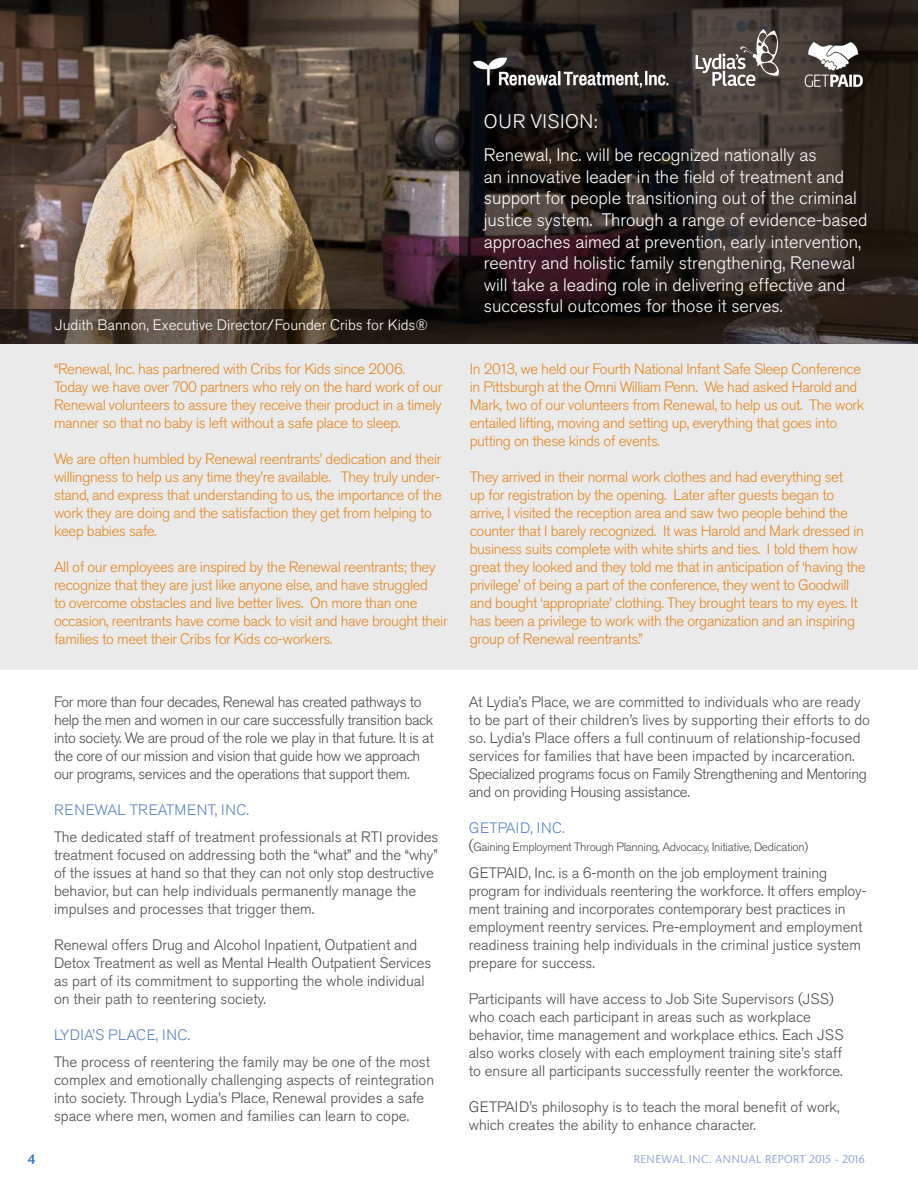
<style>
.page{position:relative;width:918px;height:1188px;background:#fff}
.page>*{position:absolute;margin:0;border:0;box-sizing:border-box;transform-origin:0 0}
.t1{font:300 19.5px "Akzidenz Grotesk Pro";letter-spacing:.03em;color:#fff}
.t2{font:300 18px/21.6px "Akzidenz Grotesk Pro";color:#fff}
.t3{font:300 15px/18px "Akzidenz Grotesk Pro";color:#4b4c4d}
.t4{font:300 15px/18px "Akzidenz Grotesk Pro";letter-spacing:-.025em;color:#e28725}
.t5{font:300 15px/18px "Akzidenz Grotesk Pro";letter-spacing:-.025em;color:#4b4c4d}
.t6{font:300 15px "Akzidenz Grotesk Pro";color:#fff}
.t7{font:300 15px "Akzidenz Grotesk Pro";letter-spacing:.02em;color:#5b83c3}
.t8{font:14.4px "Stone Sans Semi Bold DTC";color:#3674bb}
.t9{font:300 12px "Akzidenz Grotesk Pro";letter-spacing:-.025em;color:#4b4c4d}
.t10{font:12px "Stone Sans Medium DTC";color:#98acd7}
.s1{font-size:15px}
</style>
<div class="page">
<img style="left:0;top:0;width:459px;height:309px">
<svg style="left:0;top:309px;width:459px;height:35px;background:#3e332b"></svg>
<div style="left:0;top:344px;width:918px;height:326px;background:#e9eae9"></div>
<svg style="left:459px;top:0;width:459px;height:344px;background:#2a221f"></svg>
<img style="left:455px;top:41px;width:227px;height:66px">
<svg style="left:696px;top:29px;width:88px;height:57px;background:#6f6763"></svg>
<img style="left:791px;top:32px;width:85px;height:67px">
<p class="t6" style="left:55px;top:315px;width:374px">Judith Bannon, Executive Director/Founder Cribs for Kids®</p>
<p class="t4" style="left:54px;top:360px;width:390px">“Renewal, Inc. has partnered with Cribs for Kids since 2006.<br>Today we have over 700 partners who rely on the hard work of our Renewal volunteers to assure they receive their product in a timely manner so that no baby is left without a safe place to sleep.</p>
<p class="t4" style="left:54px;top:450px;width:389px">We are often humbled by Renewal reentrants’ dedication and their willingness to help us any time they’re available. They truly under&shy;stand, and express that understanding to us, the importance of the work they are doing and the satisfaction they get from helping to keep babies safe.</p>
<p class="t4" style="left:54px;top:558px;width:395px">All of our employees are inspired by the Renewal reentrants; they recognize that they are just like anyone else, and have struggled<br>to overcome obstacles and live better lives. On more than one occasion, reentrants have come back to visit and have brought their families to meet their Cribs for Kids co-workers.</p>
<p class="t5" style="left:54px;top:693px;width:381px">For more than four decades, Renewal has created pathways to help the men and women in our care successfully transition back into society. We are proud of the role we play in that future. It is at the core of our mission and vision that guide how we approach our programs, services and the operations that support them.</p>
<p class="t7" style="left:54px;top:800px;width:196px">RENEWAL TREATMENT, INC.</p>
<p class="t3" style="left:54px;top:828px;width:386px">The dedicated staff of treatment professionals at RTI provides treatment focused on addressing both the “what” and the “why” of the issues at hand so that they can not only stop destructive behavior, but can help individuals permanently manage the impulses and processes that trigger them.</p>
<p class="t3" style="left:54px;top:936px;width:379px">Renewal offers Drug and Alcohol Inpatient, Outpatient and Detox Treatment as well as Mental Health Outpatient Services as part of its commitment to supporting the whole individual on their path to reentering society.</p>
<p class="t7" style="left:54px;top:1025px;width:138px">LYDIA’S PLACE, INC.</p>
<p class="t3" style="left:54px;top:1053px;width:382px">The process of reentering the family may be one of the most complex and emotionally challenging aspects of reintegration into society. Through Lydia’s Place, Renewal provides a safe space where men, women and families can learn to cope.</p>
<p class="t1" style="left:484px;top:109px;width:115px">OUR VISION:</p>
<p class="t2" style="left:484px;top:144px;width:385px">Renewal, Inc. will be recognized nationally as<br>an innovative leader in the field of treatment and support for people transitioning out of the criminal justice system. Through a range of evidence-based approaches aimed at prevention, early intervention, reentry and holistic family strengthening, Renewal will take a leading role in delivering effective and successful outcomes for those it serves.</p>
<p class="t4" style="left:470px;top:360px;width:396px">In 2013, we held our Fourth National Infant Safe Sleep Conference in Pittsburgh at the Omni William Penn. We had asked Harold and Mark, two of our volunteers from Renewal, to help us out. The work entailed lifting, moving and setting up, everything that goes into putting on these kinds of events.</p>
<p class="t4" style="left:470px;top:468px;width:397px">They arrived in their normal work clothes and had everything set<br>up for registration by the opening. Later after guests began to arrive, I visited the reception area and saw two people behind the counter that I barely recognized. It was Harold and Mark dressed in business suits complete with white shirts and ties. I told them how great they looked and they told me that in anticipation of ‘having the privilege’ of being a part of the conference, they went to Goodwill and bought ‘appropriate’ clothing. They brought tears to my eyes. It has been a privilege to work with the organization and an inspiring group of Renewal reentrants.”</p>
<p class="t3" style="left:469px;top:693px;width:403px">At Lydia’s Place, we are committed to individuals who are ready to be part of their children’s lives by supporting their efforts to do so. Lydia’s Place offers a full continuum of relationship-focused services for families that have been impacted by incarceration.<br>Specialized programs focus on Family Strengthening and Mentoring and on providing Housing assistance.</p>
<p class="t7" style="left:469px;top:818px;width:97px">GETPAID, INC.</p>
<p class="t9" style="left:469px;top:839px;width:341px"><span class="s1">(</span>Gaining Employment Through Planning, Advocacy, Initiative, Dedication)</p>
<p class="t3" style="left:469px;top:864px;width:399px">GETPAID, Inc. is a 6-month on the job employment training program for individuals reentering the workforce. It offers employ&shy;ment training and incorporates contemporary best practices in employment reentry services. Pre-employment and employment readiness training help individuals in the criminal justice system prepare for success.</p>
<p class="t3" style="left:469px;top:990px;width:376px">Participants will have access to Job Site Supervisors (JSS) who coach each participant in areas such as workplace behavior, time management and workplace ethics. Each JSS also works closely with each employment training site’s staff to ensure all participants successfully reenter the workforce.</p>
<p class="t3" style="left:469px;top:1098px;width:372px">GETPAID’s philosophy is to teach the moral benefit of work, which creates the ability to enhance character.</p>
<p class="t8" style="left:27px;top:1150px;width:10px">4</p>
<p class="t10" style="left:633px;top:1152px;width:233px">RENEWAL INC. ANNUAL REPORT 2015 - 2016</p>
</div>
